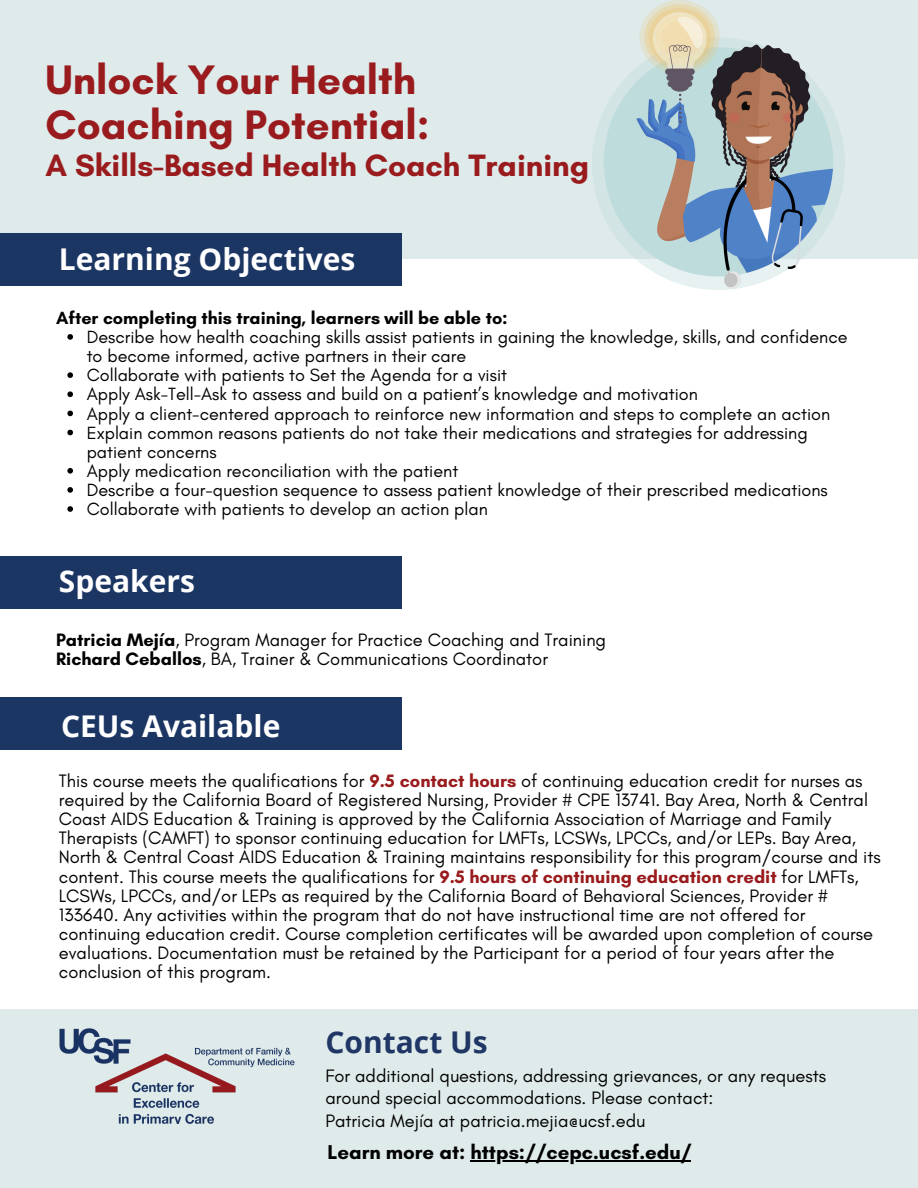
<style>
.page{position:relative;width:918px;height:1188px;background:#fff}
.page>*{position:absolute;margin:0;border:0;box-sizing:border-box;transform-origin:0 0}
.t1{font:700 42px/45px "Glacial Indifference";color:#991b1d}
.t2{font:700 31.5px "Glacial Indifference";color:#991b1d}
.t3{font:700 30px "Open Sans";color:#fff}
.t4{font:700 30px "Open Sans";color:#203766}
.t5{font:700 20.4px "Glacial Indifference";color:#000}
.t6{font:18.3px/19.2px "Glacial Indifference";color:#000}
.t7{font:18px/19.2px "Glacial Indifference";color:#000}
.t8{font:700 18px "Glacial Indifference";color:#000}
.s1{font-weight:700}
.s2{font-weight:700;color:#991b1d}
</style>
<div class="page">
<div style="left:0;top:0;width:918px;height:259px;background:#dfeaeb"></div>
<div style="left:0;top:1010px;width:918px;height:178px;background:#dfeaeb"></div>
<svg style="left:67px;top:334px;width:6px;height:6px"></svg>
<svg style="left:67px;top:372px;width:6px;height:6px"></svg>
<svg style="left:67px;top:391px;width:6px;height:6px"></svg>
<svg style="left:67px;top:411px;width:6px;height:5px"></svg>
<svg style="left:67px;top:430px;width:6px;height:5px"></svg>
<svg style="left:67px;top:468px;width:6px;height:6px"></svg>
<svg style="left:67px;top:487px;width:6px;height:6px"></svg>
<svg style="left:67px;top:506px;width:6px;height:6px"></svg>
<div style="left:0;top:233px;width:401px;height:52px;background:#1c3664"></div>
<div style="left:0;top:557px;width:401px;height:52px;background:#1c3664"></div>
<div style="left:0;top:697px;width:401px;height:53px;background:#1c3664"></div>
<img style="left:593px;top:0;width:251px;height:289px">
<img style="left:59px;top:1028px;width:236px;height:95px">
<hr style="left:471px;top:1160px;width:220px;height:1px;background:#000">
<h1 class="t1" style="left:46px;top:56px;width:386px">Unlock Your Health<br>Coaching Potential:</h1>
<h1 class="t2" style="left:46px;top:146px;width:545px">A Skills-Based Health Coach Training</h1>
<p class="t3" style="left:59px;top:238px;width:298px">Learning Objectives</p>
<p class="t8" style="left:56px;top:307px;width:453px">After completing this training, learners will be able to:</p>
<h2 class="t7" style="left:87px;top:327px;width:762px">Describe how health coaching skills assist patients in gaining the knowledge, skills, and confidence to become informed, active partners in their care</h2>
<h4 class="t7" style="left:87px;top:365px;width:422px">Collaborate with patients to Set the Agenda for a visit</h4>
<p class="t7" style="left:87px;top:385px;width:613px">Apply Ask-Tell-Ask to assess and build on a patient’s knowledge and motivation</p>
<p class="t7" style="left:87px;top:404px;width:745px">Apply a client-centered approach to reinforce new information and steps to complete an action</p>
<p class="t7" style="left:87px;top:423px;width:722px">Explain common reasons patients do not take their medications and strategies for addressing patient concerns</p>
<p class="t7" style="left:87px;top:461px;width:373px">Apply medication reconciliation with the patient</p>
<p class="t7" style="left:87px;top:480px;width:743px">Describe a four-question sequence to assess patient knowledge of their prescribed medications</p>
<p class="t7" style="left:87px;top:499px;width:403px">Collaborate with patients to develop an action plan</p>
<p class="t3" style="left:59px;top:560px;width:138px">Speakers</p>
<h2 class="t6" style="left:56px;top:630px;width:552px"><span class="s1">Patricia Mejía</span>, Program Manager for Practice Coaching and Training</h2>
<p class="t6" style="left:56px;top:649px;width:493px"><span class="s1">Richard Ceballos</span>, BA, Trainer &amp; Communications Coordinator</p>
<p class="t3" style="left:61px;top:705px;width:221px">CEUs Available</p>
<h2 class="t6" style="left:59px;top:771px;width:823px">This course meets the qualifications for <span class="s2">9.5 contact hours</span> of continuing education credit for nurses as required by the California Board of Registered Nursing, Provider # CPE 13741. Bay Area, North &amp; Central Coast AIDS Education &amp; Training is approved by the California Association of Marriage and Family Therapists (CAMFT) to sponsor continuing education for LMFTs, LCSWs, LPCCs, and/or LEPs. Bay Area, North &amp; Central Coast AIDS Education &amp; Training maintains responsibility for this program/course and its content. This course meets the qualifications for <span class="s2">9.5 hours of continuing education credit</span> for LMFTs, LCSWs, LPCCs, and/or LEPs as required by the California Board of Behavioral Sciences, Provider # 133640. Any activities within the program that do not have instructional time are not offered for continuing education credit. Course completion certificates will be awarded upon completion of course evaluations. Documentation must be retained by the Participant for a period of four years after the conclusion of this program.</h2>
<p class="t4" style="left:325px;top:1021px;width:164px">Contact Us</p>
<h3 class="t6" style="left:325px;top:1064px;width:502px;line-height:22.5px">For additional questions, addressing grievances, or any requests around special accommodations. Please contact:<br>Patricia Mejía at patricia.mejia@ucsf.edu</h3>
<h2 class="t5" style="left:327px;top:1140px;width:365px">Learn more at: https://cepc.ucsf.edu/</h2>
</div>
